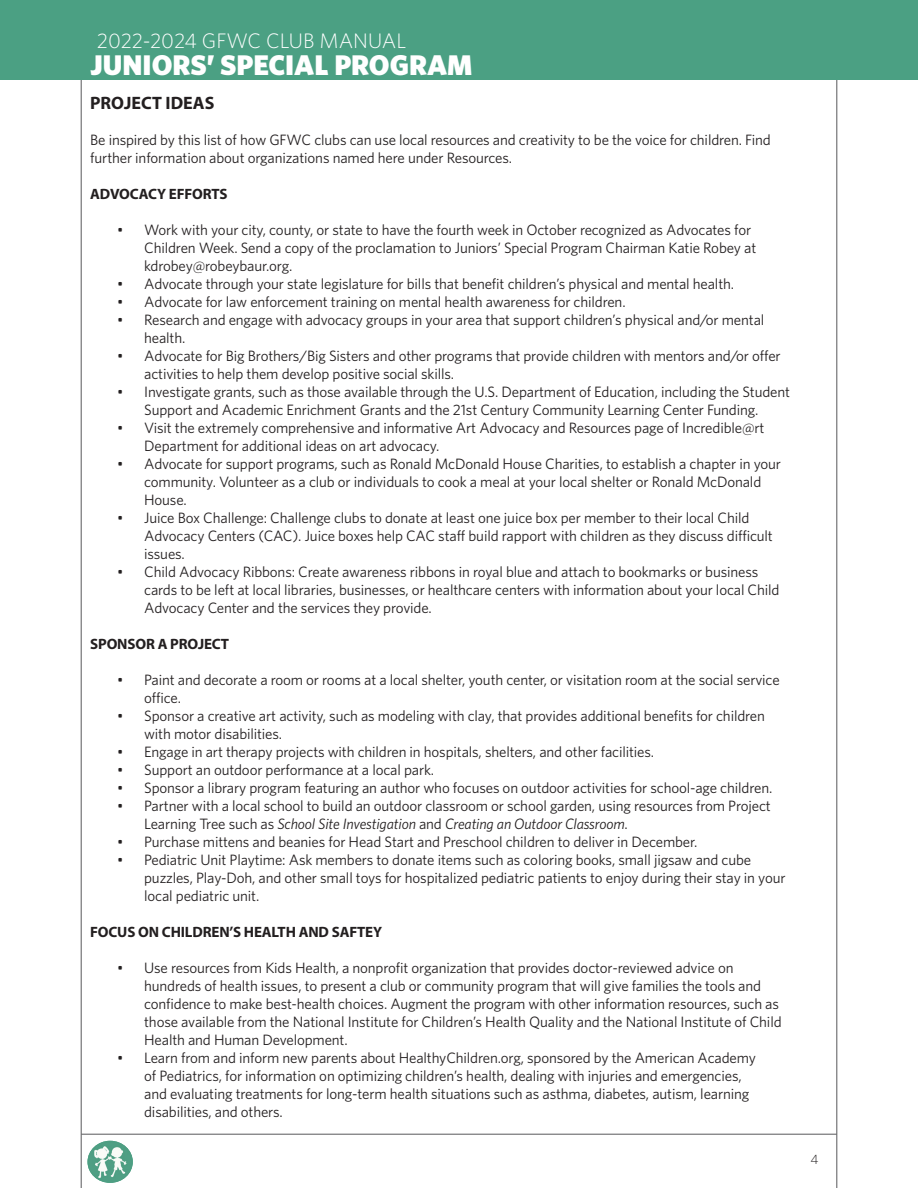
<style>
.page{position:relative;width:918px;height:1188px;background:#fff}
.page>*{position:absolute;margin:0;border:0;box-sizing:border-box;transform-origin:0 0}
.t1{font:900 28.5px "Whitney HTF";color:#fff}
.t2{font:300 21px "Whitney HTF";color:#fff}
.t3{font:700 18px "Myriad Pro";color:#231f20}
.t4{font:15px/18px "Whitney HTF";letter-spacing:-.01em;color:#231f20}
.t5{font:700 15px "Myriad Pro";letter-spacing:-.01em;color:#231f20}
.t6{font:300 13.5px "Whitney HTF";color:#231f20}
.s1{font-style:italic}
</style>
<div class="page">
<hr style="left:81px;top:1134px;width:756px;height:1px;background:#57585a">
<hr style="left:837px;top:0;width:1px;height:1188px;background:#57585a">
<hr style="left:81px;top:0;width:1px;height:1188px;background:#57585a">
<div style="left:1px;top:0;width:917px;height:80px;background:#4ba083"></div>
<img style="left:87px;top:1141px;width:46px;height:42px">
<h2 class="t2" style="left:92px;top:29px;width:312px">2020-2022 GFWC CLUB MANUAL</h2>
<p class="t2" style="left:97px;top:29px;width:311px">2022-2024 GFWC CLUB MANUAL</p>
<p class="t1" style="left:90px;top:47px;width:384px">JUNIORS’ SPECIAL PROGRAM</p>
<p class="t3" style="left:90px;top:91px;width:126px">PROJECT IDEAS</p>
<p class="t4" style="left:90px;top:130px;width:682px">Be inspired by this list of how GFWC clubs can use local resources and creativity to be the voice for children. Find further information about organizations named here under Resources.</p>
<p class="t5" style="left:90px;top:184px;width:139px">ADVOCACY EFFORTS</p>
<p class="t4" style="left:144px;top:220px;width:614px;text-indent:-27px">• Work with your city, county, or state to have the fourth week in October recognized as Advocates for<br>Children Week. Send a copy of the proclamation to Juniors’ Special Program Chairman Katie Robey at kdrobey@robeybaur.org.</p>
<p class="t4" style="left:117px;top:274px;width:618px">• Advocate through your state legislature for bills that benefit children’s physical and mental health.</p>
<p class="t4" style="left:117px;top:292px;width:510px">• Advocate for law enforcement training on mental health awareness for children.</p>
<p class="t4" style="left:144px;top:310px;width:622px;text-indent:-27px">• Research and engage with advocacy groups in your area that support children’s physical and/or mental health.</p>
<p class="t4" style="left:144px;top:346px;width:638px;text-indent:-27px">• Advocate for Big Brothers/Big Sisters and other programs that provide children with mentors and/or offer activities to help them develop positive social skills.</p>
<p class="t4" style="left:117px;top:382px;width:674px;text-align:center">• Investigate grants, such as those available through the U.S. Department of Education, including the Student<br>Support and Academic Enrichment Grants and the 21st Century Community Learning Center Funding.</p>
<p class="t4" style="left:144px;top:418px;width:622px;text-indent:-27px">• Visit the extremely comprehensive and informative Art Advocacy and Resources page of Incredible@rt<br>Department for additional ideas on art advocacy.</p>
<p class="t4" style="left:144px;top:454px;width:638px;text-indent:-27px">• Advocate for support programs, such as Ronald McDonald House Charities, to establish a chapter in your community. Volunteer as a club or individuals to cook a meal at your local shelter or Ronald McDonald<br>House.</p>
<p class="t4" style="left:144px;top:508px;width:630px;text-indent:-27px">• Juice Box Challenge: Challenge clubs to donate at least one juice box per member to their local Child<br>Advocacy Centers (CAC). Juice boxes help CAC staff build rapport with children as they discuss difficult issues.</p>
<p class="t4" style="left:144px;top:562px;width:637px;text-indent:-27px">• Child Advocacy Ribbons: Create awareness ribbons in royal blue and attach to bookmarks or business cards to be left at local libraries, businesses, or healthcare centers with information about your local Child<br>Advocacy Center and the services they provide.</p>
<p class="t5" style="left:90px;top:634px;width:141px">SPONSOR A PROJECT</p>
<p class="t4" style="left:144px;top:670px;width:637px;text-indent:-27px">• Paint and decorate a room or rooms at a local shelter, youth center, or visitation room at the social service office.</p>
<p class="t4" style="left:144px;top:706px;width:622px;text-indent:-27px">• Sponsor a creative art activity, such as modeling with clay, that provides additional benefits for children with motor disabilities.</p>
<p class="t4" style="left:117px;top:742px;width:539px">• Engage in art therapy projects with children in hospitals, shelters, and other facilities.</p>
<p class="t4" style="left:117px;top:760px;width:319px">• Support an outdoor performance at a local park.</p>
<p class="t4" style="left:117px;top:778px;width:657px">• Sponsor a library program featuring an author who focuses on outdoor activities for school-age children.</p>
<p class="t4" style="left:144px;top:796px;width:628px;text-indent:-27px">• Partner with a local school to build an outdoor classroom or school garden, using resources from Project<br>Learning Tree such as <span class="s1">School Site Investigation</span> and <span class="s1">Creating an Outdoor Classroom</span>.</p>
<p class="t4" style="left:117px;top:832px;width:582px">• Purchase mittens and beanies for Head Start and Preschool children to deliver in December.</p>
<p class="t4" style="left:144px;top:850px;width:643px;text-indent:-27px">• Pediatric Unit Playtime: Ask members to donate items such as coloring books, small jigsaw and cube puzzles, Play-Doh, and other small toys for hospitalized pediatric patients to enjoy during their stay in your local pediatric unit.</p>
<p class="t5" style="left:90px;top:922px;width:294px">FOCUS ON CHILDREN’S HEALTH AND SAFTEY</p>
<p class="t4" style="left:144px;top:958px;width:639px;text-indent:-27px">• Use resources from Kids Health, a nonprofit organization that provides doctor-reviewed advice on hundreds of health issues, to present a club or community program that will give families the tools and confidence to make best-health choices. Augment the program with other information resources, such as those available from the National Institute for Children’s Health Quality and the National Institute of Child Health and Human Development.</p>
<p class="t4" style="left:144px;top:1048px;width:613px;text-indent:-27px">• Learn from and inform new parents about HealthyChildren.org, sponsored by the American Academy of Pediatrics, for information on optimizing children’s health, dealing with injuries and emergencies, and evaluating treatments for long-term health situations such as asthma, diabetes, autism, learning disabilities, and others.</p>
<p class="t6" style="left:811px;top:1152px;width:10px">4</p>
</div>
